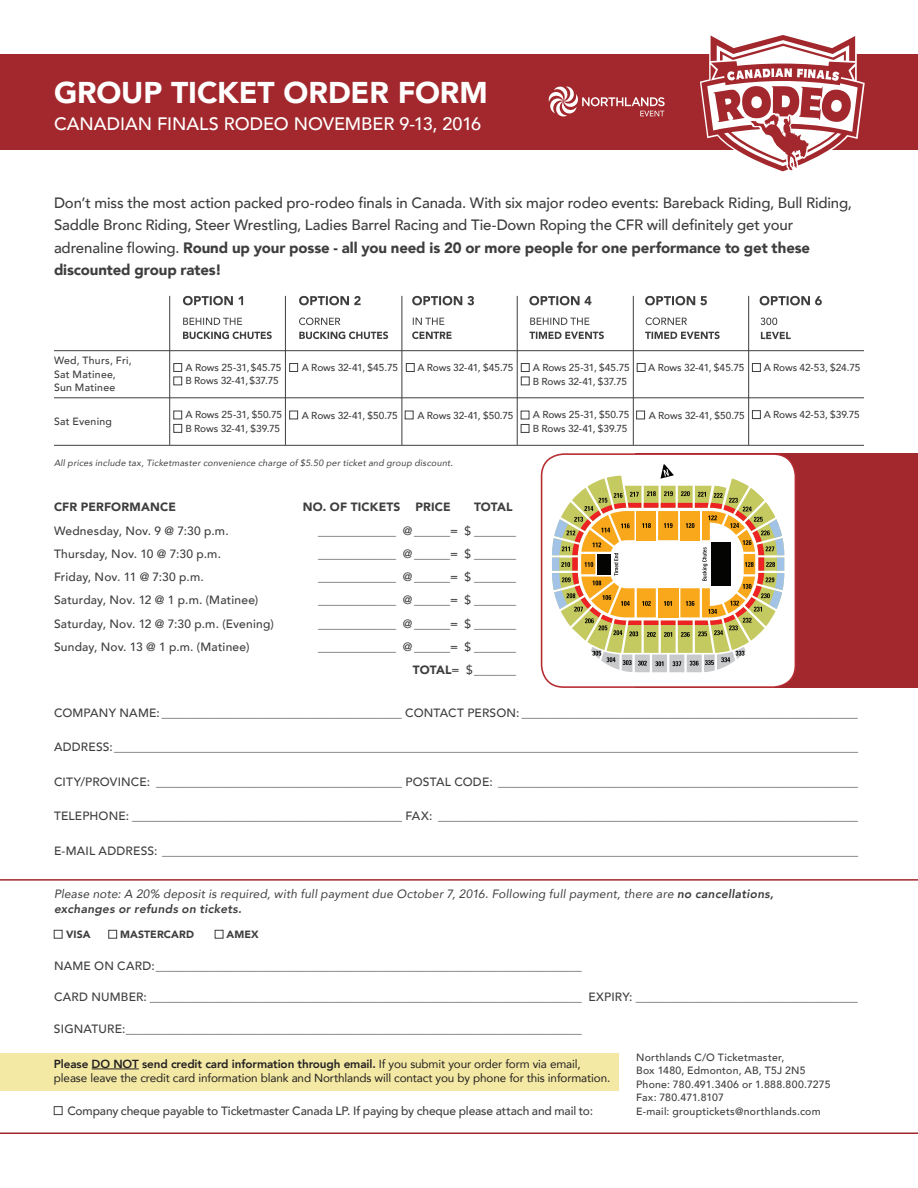
<style>
.page{position:relative;width:918px;height:1188px;background:#fff}
.page>*{position:absolute;margin:0;border:0;box-sizing:border-box;transform-origin:0 0}
.t1{font:900 30px "Avenir";letter-spacing:-.005em;color:#fff}
.t2{font:500 18px "Avenir";color:#fff}
.t3{font:500 15px/22.5px "Avenir";letter-spacing:-.01em;color:#3e3e3f}
.t4{font:500 12px/23.2px "Avenir";letter-spacing:.015em;color:#3e3e3f;text-align:right}
.t5{font:italic 12px/15px "Avenir";letter-spacing:.015em;color:#3e3e3f}
.t6{font:500 12px "Avenir";letter-spacing:-.01em;color:#3e3e3f}
.t7{font:900 12px "Avenir";letter-spacing:.015em;color:#3e3e3f}
.t8{font:11.7px/13.5px "Avenir";letter-spacing:-.01em;color:#231f20}
.t9{font:500 10.5px/13.5px "Avenir";letter-spacing:.025em;color:#3e3e3f}
.t10{font:900 10.5px "Avenir";letter-spacing:.01em;color:#3e3e3f}
.t11{font:500 10.2px/13.5px "Avenir";letter-spacing:-.01em;color:#3e3e3f}
.t12{font:italic 9px "Avenir";letter-spacing:.025em;color:#3e3e3f}
.s1{font-weight:900}
.s2{font-weight:800}
</style>
<div class="page">
<div style="left:0;top:54px;width:918px;height:95px;background:#a2282d"></div>
<div style="left:635px;top:453px;width:283px;height:235px;background:#a2282d"></div>
<svg style="left:0;top:879px;width:918px;height:255px"></svg>
<svg style="left:700px;top:35px;width:165px;height:137px"></svg>
<svg style="left:761px;top:332px;width:30px;height:7px"></svg>
<svg style="left:761px;top:318px;width:16px;height:7px"></svg>
<svg style="left:760px;top:296px;width:62px;height:9px"></svg>
<svg style="left:645px;top:331px;width:75px;height:8px"></svg>
<svg style="left:646px;top:317px;width:41px;height:8px"></svg>
<svg style="left:645px;top:296px;width:62px;height:9px"></svg>
<svg style="left:529px;top:331px;width:75px;height:8px"></svg>
<svg style="left:530px;top:318px;width:59px;height:7px"></svg>
<svg style="left:529px;top:296px;width:62px;height:9px"></svg>
<svg style="left:412px;top:331px;width:40px;height:8px"></svg>
<svg style="left:413px;top:318px;width:31px;height:7px"></svg>
<svg style="left:412px;top:296px;width:62px;height:9px"></svg>
<svg style="left:299px;top:332px;width:89px;height:7px"></svg>
<svg style="left:299px;top:318px;width:41px;height:7px"></svg>
<svg style="left:299px;top:296px;width:62px;height:9px"></svg>
<svg style="left:183px;top:332px;width:89px;height:7px"></svg>
<svg style="left:183px;top:318px;width:59px;height:7px"></svg>
<svg style="left:183px;top:296px;width:60px;height:9px"></svg>
<hr style="left:169px;top:296px;width:1px;height:149px;background:#3e3e3f">
<hr style="left:54px;top:350px;width:810px;height:1px;background:#3e3e3f">
<hr style="left:54px;top:445px;width:810px;height:1px;background:#3e3e3f">
<hr style="left:54px;top:398px;width:810px;height:1px;background:#3e3e3f">
<hr style="left:285px;top:296px;width:1px;height:149px;background:#3e3e3f">
<hr style="left:402px;top:296px;width:1px;height:149px;background:#3e3e3f">
<hr style="left:517px;top:296px;width:1px;height:149px;background:#3e3e3f">
<hr style="left:633px;top:296px;width:1px;height:149px;background:#3e3e3f">
<hr style="left:748px;top:296px;width:1px;height:149px;background:#3e3e3f">
<div style="left:174px;top:363px;width:8px;height:9px;border:1px solid #3e3e3f"></div>
<div style="left:174px;top:411px;width:8px;height:8px;border:1px solid #3e3e3f"></div>
<div style="left:521px;top:363px;width:8px;height:9px;border:1px solid #3e3e3f"></div>
<div style="left:637px;top:363px;width:8px;height:9px;border:1px solid #3e3e3f"></div>
<div style="left:752px;top:363px;width:9px;height:9px;border:1px solid #3e3e3f"></div>
<div style="left:752px;top:410px;width:9px;height:9px;border:1px solid #3e3e3f"></div>
<div style="left:289px;top:363px;width:9px;height:9px;border:1px solid #3e3e3f"></div>
<div style="left:289px;top:411px;width:9px;height:8px;border:1px solid #3e3e3f"></div>
<div style="left:405px;top:411px;width:8px;height:8px;border:1px solid #3e3e3f"></div>
<div style="left:636px;top:411px;width:9px;height:8px;border:1px solid #3e3e3f"></div>
<div style="left:406px;top:363px;width:8px;height:9px;border:1px solid #3e3e3f"></div>
<div style="left:174px;top:377px;width:8px;height:8px;border:1px solid #3e3e3f"></div>
<div style="left:174px;top:424px;width:8px;height:9px;border:1px solid #3e3e3f"></div>
<div style="left:54px;top:1106px;width:8px;height:9px;border:1px solid #3e3e3f"></div>
<div style="left:54px;top:930px;width:8px;height:8px;border:1px solid #3e3e3f"></div>
<div style="left:109px;top:930px;width:8px;height:8px;border:1px solid #3e3e3f"></div>
<div style="left:215px;top:930px;width:8px;height:8px;border:1px solid #3e3e3f"></div>
<div style="left:521px;top:424px;width:8px;height:9px;border:1px solid #3e3e3f"></div>
<div style="left:521px;top:377px;width:8px;height:8px;border:1px solid #3e3e3f"></div>
<div style="left:542px;top:454px;width:253px;height:233px;background:#fff;border-radius:22px"></div>
<div style="left:541px;top:453px;width:255px;height:235px;border:2px solid #b52c32;border-radius:22px"></div>
<svg style="left:552px;top:464px;width:233px;height:208px"></svg>
<svg style="left:548px;top:86px;width:117px;height:31px"></svg>
<div style="left:0;top:1053px;width:618px;height:38px;background:#f3e9a4"></div>
<hr style="left:92px;top:1069px;width:47px;height:1px;background:#231f20">
<h1 class="t1" style="left:54px;top:67px;width:435px">GROUP TICKET ORDER FORM</h1>
<h2 class="t2" style="left:54px;top:108px;width:429px">CANADIAN FINALS RODEO NOVEMBER 9-13, 2016</h2>
<p class="t3" style="left:54px;top:190px;width:800px">Don’t miss the most action packed pro-rodeo finals in Canada. With six major rodeo events: Bareback Riding, Bull Riding, Saddle Bronc Riding, Steer Wrestling, Ladies Barrel Racing and Tie-Down Roping the CFR will definitely get your adrenaline flowing. <span class="s1">Round up your posse - all you need is 20 or more people for one performance to get these discounted group rates!</span></p>
<p class="t9" style="left:54px;top:353px;width:79px">Wed, Thurs, Fri,<br>Sat Matinee,<br>Sun Matinee</p>
<p class="t11" style="left:186px;top:360px;width:97px">A Rows 25-31, $45.75<br>B Rows 32-41, $37.75</p>
<p class="t11" style="left:186px;top:407px;width:98px">A Rows 25-31, $50.75<br>B Rows 32-41, $39.75</p>
<p class="t11" style="left:533px;top:408px;width:98px">A Rows 25-31, $50.75<br>B Rows 32-41, $39.75</p>
<p class="t11" style="left:417px;top:360px;width:98px">A Rows 32-41, $45.75</p>
<p class="t11" style="left:648px;top:360px;width:98px">A Rows 32-41, $45.75</p>
<p class="t11" style="left:764px;top:360px;width:98px">A Rows 42-53, $24.75</p>
<p class="t11" style="left:764px;top:407px;width:98px">A Rows 42-53, $39.75</p>
<p class="t11" style="left:533px;top:360px;width:98px">A Rows 25-31, $45.75<br>B Rows 32-41, $37.75</p>
<p class="t11" style="left:302px;top:360px;width:98px">A Rows 32-41, $45.75</p>
<p class="t11" style="left:302px;top:408px;width:98px">A Rows 32-41, $50.75</p>
<p class="t11" style="left:417px;top:408px;width:98px">A Rows 32-41, $50.75</p>
<p class="t11" style="left:649px;top:408px;width:98px">A Rows 32-41, $50.75</p>
<p class="t9" style="left:54px;top:414px;width:59px">Sat Evening</p>
<p class="t12" style="left:54px;top:457px;width:401px">All prices include tax, Ticketmaster convenience charge of $5.50 per ticket and group discount.</p>
<p class="t7" style="left:54px;top:497px;width:123px">CFR PERFORMANCE</p>
<p class="t7" style="left:303px;top:497px;width:149px">NO. OF TICKETS PRICE</p>
<p class="t7" style="left:474px;top:497px;width:40px">TOTAL</p>
<p class="t4" style="left:54px;top:518px;width:176px">Wednesday, Nov. 9 @ 7:30 p.m.</p>
<p class="t4" style="left:318px;top:518px;width:199px">_____________ @______= $ _______</p>
<p class="t4" style="left:54px;top:541px;width:169px">Thursday, Nov. 10 @ 7:30 p.m.</p>
<p class="t4" style="left:318px;top:541px;width:199px">_____________ @______= $ _______</p>
<p class="t4" style="left:54px;top:565px;width:151px">Friday, Nov. 11 @ 7:30 p.m.</p>
<p class="t4" style="left:318px;top:565px;width:199px">_____________ @______= $ _______</p>
<p class="t4" style="left:54px;top:588px;width:206px">Saturday, Nov. 12 @ 1 p.m. (Matinee)</p>
<p class="t4" style="left:318px;top:588px;width:199px">_____________ @______= $ _______</p>
<p class="t4" style="left:54px;top:611px;width:221px">Saturday, Nov. 12 @ 7:30 p.m. (Evening)</p>
<p class="t4" style="left:318px;top:611px;width:199px">_____________ @______= $ _______</p>
<p class="t4" style="left:54px;top:634px;width:197px">Sunday, Nov. 13 @ 1 p.m. (Matinee)</p>
<p class="t4" style="left:318px;top:634px;width:199px">_____________ @______= $ _______<br><span class="s1">TOTAL</span>= $_______</p>
<p class="t4" style="left:54px;top:700px;width:805px">COMPANY NAME: ________________________________________ CONTACT PERSON: ________________________________________________________</p>
<p class="t4" style="left:54px;top:735px;width:805px">ADDRESS:____________________________________________________________________________________________________________________________</p>
<p class="t4" style="left:54px;top:769px;width:805px">CITY/PROVINCE: _________________________________________ POSTAL CODE: ____________________________________________________________</p>
<p class="t4" style="left:54px;top:804px;width:805px">TELEPHONE: _____________________________________________ FAX: ______________________________________________________________________</p>
<p class="t4" style="left:54px;top:838px;width:806px">E-MAIL ADDRESS: ____________________________________________________________________________________________________________________</p>
<p class="t5" style="left:54px;top:886px;width:721px">Please note: A 20% deposit is required, with full payment due October 7, 2016. Following full payment, there are <span class="s2">no cancellations, exchanges or refunds on tickets.</span></p>
<p class="t10" style="left:66px;top:926px;width:26px">VISA</p>
<p class="t10" style="left:120px;top:926px;width:76px">MASTERCARD</p>
<p class="t10" style="left:226px;top:926px;width:34px">AMEX</p>
<p class="t4" style="left:54px;top:953px;width:529px">NAME ON CARD:_______________________________________________________________________</p>
<p class="t4" style="left:54px;top:985px;width:805px">CARD NUMBER: ________________________________________________________________________ EXPIRY: _____________________________________</p>
<p class="t4" style="left:54px;top:1016px;width:529px">SIGNATURE:____________________________________________________________________________</p>
<p class="t8" style="left:54px;top:1057px;width:558px"><span class="s2">Please DO NOT send credit card information through email.</span> If you submit your order form via email, please leave the credit card information blank and Northlands will contact you by phone for this information.</p>
<p class="t6" style="left:67px;top:1101px;width:527px">Company cheque payable to Ticketmaster Canada LP. If paying by cheque please attach and mail to:</p>
<p class="t9" style="left:636px;top:1050px;width:196px">Northlands C/O Ticketmaster,<br>Box 1480, Edmonton, AB, T5J 2N5<br>Phone: 780.491.3406 or 1.888.800.7275<br>Fax: 780.471.8107<br>E-mail: grouptickets@northlands.com</p>
</div>
